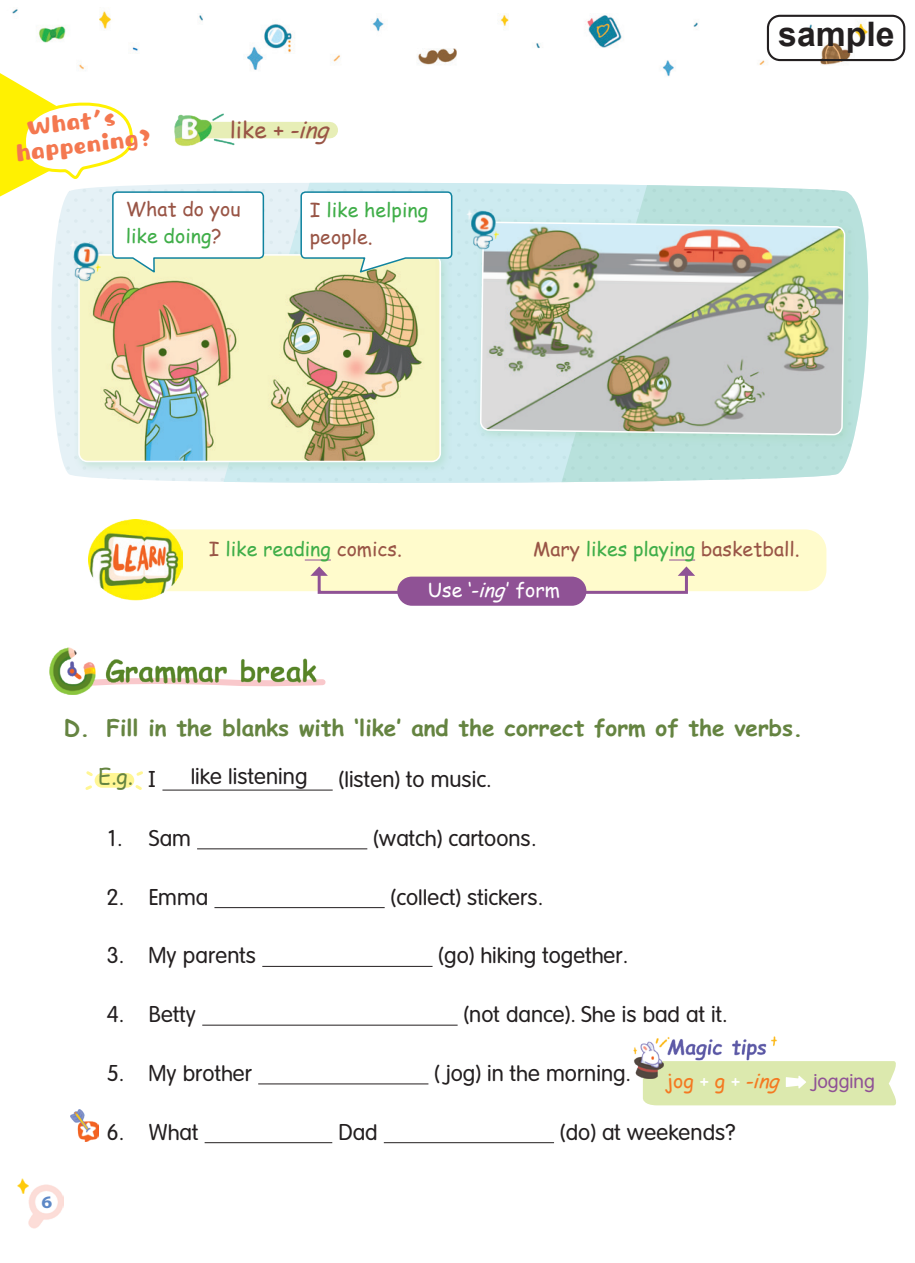
<style>
.page{position:relative;width:915px;height:1263px;background:#fff}
.page>*{position:absolute;margin:0;border:0;box-sizing:border-box;transform-origin:0 0}
.t1{font:700 33.75px "Arial";color:#231f20}
.t2{font:27px "HY Nuo Mi Tuan W";color:#f47850}
.正文_01{font:300 22.5px "EPHVAG Round";color:#231f20}
.題幹{font:700 22.5px "EPH Comic Sans";color:#658441}
.t3{font:22.5px "EPH Comic Sans";color:#995546}
.題幹-2{font:21px "EPH Comic Sans";color:#658441}
.正文_01-2{font:19.5px/27px "EPH Comic Sans";color:#995546}
.正文_01-3{font:19.5px/27px "EPH Comic Sans";color:#40ae49}
.t4{font:19.5px "EPH Comic Sans";color:#fff}
.正文_01-4{font:19.5px "EPH Comic Sans";color:#f47921}
.正文_01-5{font:300 19.5px "EPHVAG Round";color:#8f5295}
.t5{font:700 17.55px "EPH Myriad Pro";color:#5d88c6;scale:1.11 1}
.s1{font-style:italic}
.s2{color:#40ae49}
.s3{color:#995546}
.s4{color:#fff}
</style>
<div class="page">
<img style="left:29px;top:1184px;width:35px;height:44px">
<img style="left:18px;top:1178px;width:11px;height:15px">
<img style="left:12px;top:9px;width:894px;height:61px">
<div style="left:117px;top:529px;width:709px;height:62px;background:#fffbcc;border-radius:21px"></div>
<svg style="left:265px;top:122px;width:73px;height:17px"></svg>
<svg style="left:51px;top:182px;width:362px;height:300px;fill:#e5f1f6"></svg>
<div style="left:220px;top:183px;width:259px;height:300px;background:#cdebf0"></div>
<svg style="left:845px;top:191px;width:24px;height:273px;fill:#b8e1dc"></svg>
<svg style="left:847px;top:209px;width:4px;height:3px"></svg>
<svg style="left:457px;top:251px;width:3px;height:4px"></svg>
<svg style="left:66px;top:294px;width:4px;height:3px"></svg>
<svg style="left:66px;top:315px;width:4px;height:4px"></svg>
<svg style="left:457px;top:315px;width:3px;height:4px"></svg>
<svg style="left:66px;top:337px;width:4px;height:3px"></svg>
<svg style="left:66px;top:358px;width:4px;height:3px"></svg>
<svg style="left:66px;top:379px;width:4px;height:4px"></svg>
<svg style="left:457px;top:379px;width:3px;height:4px"></svg>
<svg style="left:66px;top:401px;width:4px;height:3px"></svg>
<svg style="left:66px;top:422px;width:4px;height:3px"></svg>
<svg style="left:66px;top:443px;width:4px;height:4px"></svg>
<svg style="left:457px;top:443px;width:3px;height:4px"></svg>
<svg style="left:464px;top:198px;width:4px;height:4px"></svg>
<svg style="left:473px;top:189px;width:4px;height:3px"></svg>
<svg style="left:464px;top:262px;width:4px;height:3px"></svg>
<svg style="left:58px;top:283px;width:3px;height:4px"></svg>
<svg style="left:464px;top:283px;width:4px;height:4px"></svg>
<svg style="left:464px;top:305px;width:4px;height:3px"></svg>
<svg style="left:464px;top:326px;width:4px;height:3px"></svg>
<svg style="left:58px;top:347px;width:3px;height:4px"></svg>
<svg style="left:464px;top:347px;width:4px;height:4px"></svg>
<svg style="left:464px;top:369px;width:4px;height:3px"></svg>
<svg style="left:464px;top:390px;width:4px;height:3px"></svg>
<svg style="left:58px;top:411px;width:3px;height:4px"></svg>
<svg style="left:464px;top:411px;width:4px;height:4px"></svg>
<svg style="left:464px;top:433px;width:4px;height:3px"></svg>
<svg style="left:66px;top:466px;width:4px;height:4px"></svg>
<svg style="left:457px;top:466px;width:3px;height:4px"></svg>
<svg style="left:473px;top:466px;width:4px;height:4px"></svg>
<svg style="left:464px;top:456px;width:4px;height:3px"></svg>
<svg style="left:74px;top:478px;width:4px;height:3px"></svg>
<svg style="left:90px;top:478px;width:4px;height:3px"></svg>
<svg style="left:106px;top:478px;width:4px;height:3px"></svg>
<svg style="left:139px;top:478px;width:4px;height:3px"></svg>
<svg style="left:155px;top:478px;width:4px;height:3px"></svg>
<svg style="left:204px;top:478px;width:4px;height:3px"></svg>
<svg style="left:220px;top:478px;width:4px;height:3px"></svg>
<svg style="left:253px;top:478px;width:4px;height:3px"></svg>
<svg style="left:269px;top:478px;width:4px;height:3px"></svg>
<svg style="left:285px;top:478px;width:4px;height:3px"></svg>
<svg style="left:318px;top:478px;width:4px;height:3px"></svg>
<svg style="left:334px;top:478px;width:4px;height:3px"></svg>
<svg style="left:383px;top:478px;width:4px;height:3px"></svg>
<svg style="left:399px;top:478px;width:4px;height:3px"></svg>
<svg style="left:448px;top:478px;width:4px;height:3px"></svg>
<svg style="left:464px;top:478px;width:4px;height:3px"></svg>
<div style="left:73px;top:249px;width:379px;height:225px;background:#a4d7bb;opacity:.5"></div>
<img style="left:79px;top:276px;width:360px;height:185px">
<div style="left:78px;top:254px;width:363px;height:208px;border:2px solid #fff;border-radius:9px"></div>
<div style="left:475px;top:217px;width:380px;height:229px;background:#a4d7bb;opacity:.5"></div>
<svg style="left:479px;top:9px;width:366px;height:597px"></svg>
<img style="left:66px;top:276px;width:37px;height:9px">
<img style="left:465px;top:210px;width:34px;height:42px">
<img style="left:88px;top:520px;width:94px;height:81px">
<svg style="left:0;top:73px;width:265px;height:203px"></svg>
<svg style="left:164px;top:189px;width:289px;height:87px"></svg>
<div style="left:317px;top:572px;width:370px;height:22px;border:3px solid #8f5295"></div>
<svg style="left:305px;top:560px;width:26px;height:16px"></svg>
<svg style="left:669px;top:560px;width:26px;height:16px"></svg>
<div style="left:397px;top:577px;width:189px;height:29px;background:#8f5295;border-radius:15px"></div>
<hr style="left:162px;top:790px;width:170px;height:1px;background:#231f20">
<hr style="left:197px;top:848px;width:170px;height:1px;background:#231f20">
<hr style="left:214px;top:907px;width:170px;height:1px;background:#231f20">
<hr style="left:262px;top:966px;width:170px;height:1px;background:#231f20">
<hr style="left:202px;top:1025px;width:255px;height:1px;background:#231f20">
<hr style="left:258px;top:1083px;width:170px;height:1px;background:#231f20">
<hr style="left:204px;top:1142px;width:128px;height:1px;background:#231f20">
<hr style="left:383px;top:1142px;width:171px;height:1px;background:#231f20">
<div style="left:95px;top:773px;width:39px;height:15px;background:#fff694;border-radius:7px"></div>
<svg style="left:85px;top:771px;width:10px;height:19px"></svg>
<svg style="left:133px;top:771px;width:10px;height:19px"></svg>
<img style="left:70px;top:1109px;width:28px;height:32px">
<div style="left:643px;top:1061px;width:253px;height:44px;background:#dce9ae"></div>
<img style="left:633px;top:1036px;width:157px;height:43px">
<svg style="left:785px;top:1075px;width:21px;height:14px"></svg>
<img style="left:49px;top:648px;width:277px;height:46px">
<div style="left:766px;top:15px;width:139px;height:46px;border:2px solid #231f20;border-radius:12px"></div>
<p class="t2" style="left:24px;top:107px;width:94px;rotate:-7deg">What’s</p>
<p class="t3" style="left:230px;top:113px;width:108px">l i ke + <span class="s1">-ing</span></p>
<p class="t2" style="left:13px;top:133px;width:139px;rotate:-7deg">happening?</p>
<p class="正文_01-2" style="left:126px;top:195px;width:116px">What do you <span class="s2">like doing</span>?</p>
<p class="正文_01-3" style="left:310px;top:195px;width:120px"><span class="s3">I</span> like helping <span class="s3">people.</span></p>
<p class="t1" style="left:778px;top:12px;width:118px">sample</p>
<p class="正文_01-3" style="left:209px;top:534px;width:194px"><span class="s3">I</span> like reading <span class="s3">comics.</span></p>
<p class="正文_01-2" style="left:533px;top:534px;width:268px">Mary <span class="s2">likes playing</span> basketball.</p>
<p class="t4" style="left:428px;top:575px;width:134px">Use ‘<span class="s1">-ing</span>’ form</p>
<p class="題幹" style="left:64px;top:711px;width:740px">D. Fill in the blanks with ‘like’ and the correct form of the verbs.</p>
<p class="正文_01" style="left:149px;top:766px;width:9px">I</p>
<p class="正文_01" style="left:338px;top:766px;width:153px">(listen) to music.</p>
<p class="題幹-2" style="left:98px;top:760px;width:36px">E.g.</p>
<p class="正文_01" style="left:190px;top:763px;width:118px">like listening</p>
<p class="正文_01" style="left:106px;top:825px;width:86px">1. Sam</p>
<p class="正文_01" style="left:373px;top:825px;width:164px">(watch) cartoons.</p>
<p class="正文_01" style="left:106px;top:884px;width:103px">2. Emma</p>
<p class="正文_01" style="left:390px;top:884px;width:153px">(collect) stickers.</p>
<p class="t5" style="left:41px;top:1190px;width:11px">6</p>
<p class="正文_01" style="left:106px;top:942px;width:151px">3. My parents</p>
<p class="正文_01" style="left:438px;top:942px;width:190px">(go) hiking together.</p>
<p class="正文_01" style="left:106px;top:1001px;width:91px">4. Betty</p>
<p class="正文_01" style="left:463px;top:1001px;width:264px">(not dance). She is bad at it.</p>
<p class="正文_01" style="left:106px;top:1060px;width:147px">5. My brother</p>
<p class="正文_01" style="left:434px;top:1060px;width:197px">( jog) in the morning.</p>
<p class="正文_01" style="left:106px;top:1119px;width:94px">6. What</p>
<p class="正文_01" style="left:338px;top:1119px;width:41px">Dad</p>
<p class="正文_01" style="left:560px;top:1119px;width:177px">(do) at weekends?</p>
<p class="正文_01-4" style="left:665px;top:1066px;width:122px">j og <span class="s4">+</span> g <span class="s4">+</span> <span class="s1">-ing</span></p>
<p class="正文_01-5" style="left:811px;top:1070px;width:65px">jogging</p>
</div>
